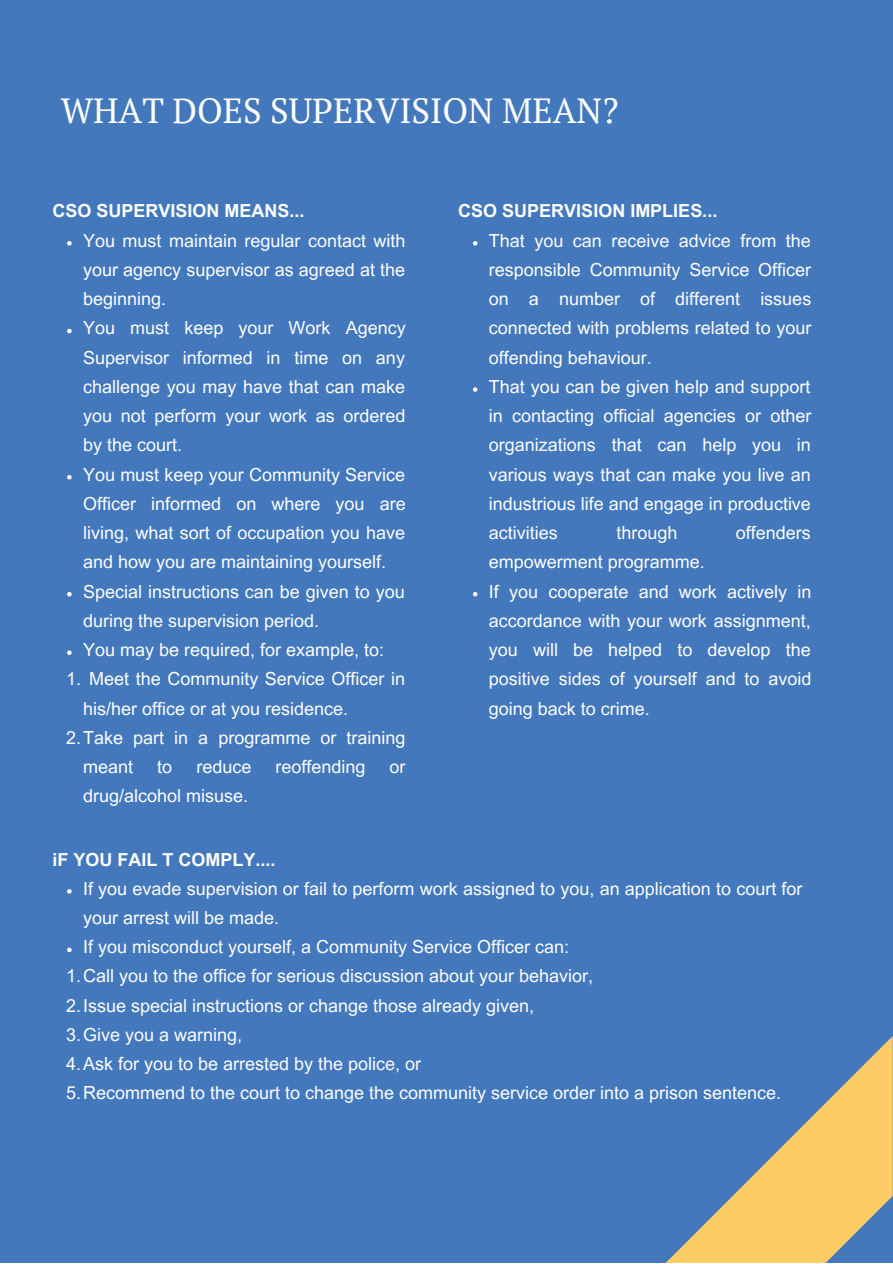
<style>
.page{position:relative;width:893px;height:1264px;background:#fff}
.page>*{position:absolute;margin:0;border:0;box-sizing:border-box;transform-origin:0 0}
.t1{font:34.8px "PT Serif";color:#fff}
.t2{font:18px/29.2px "Arial MT Pro";color:#fff;text-align:justify}
.t3{font:700 18px "Arial MT Pro";color:#fff}
</style>
<div class="page">
<div style="left:0;top:0;width:892px;height:1262px;background:#4378bc"></div>
<svg style="left:473px;top:241px;width:4px;height:4px"></svg>
<svg style="left:473px;top:387px;width:4px;height:5px"></svg>
<svg style="left:473px;top:592px;width:4px;height:4px"></svg>
<svg style="left:67px;top:241px;width:5px;height:4px"></svg>
<svg style="left:67px;top:329px;width:5px;height:4px"></svg>
<svg style="left:67px;top:475px;width:5px;height:4px"></svg>
<svg style="left:67px;top:592px;width:5px;height:4px"></svg>
<svg style="left:67px;top:650px;width:5px;height:5px"></svg>
<svg style="left:67px;top:889px;width:5px;height:4px"></svg>
<svg style="left:67px;top:947px;width:5px;height:5px"></svg>
<svg style="left:666px;top:1037px;width:226px;height:225px"></svg>
<p class="t1" style="left:61px;top:87px;width:559px">WHAT DOES SUPERVISION MEAN?</p>
<p class="t3" style="left:52px;top:204px;width:253px">CSO SUPERVISION MEANS...</p>
<p class="t2" style="left:83px;top:228px;width:324px">You must maintain regular contact with your agency supervisor as agreed at the beginning.</p>
<p class="t2" style="left:83px;top:316px;width:324px">You must keep your Work Agency Supervisor informed in time on any challenge you may have that can make you not perform your work as ordered by the court.</p>
<p class="t2" style="left:83px;top:462px;width:324px">You must keep your Community Service Officer informed on where you are living, what sort of occupation you have and how you are maintaining yourself.</p>
<p class="t2" style="left:83px;top:579px;width:323px">Special instructions can be given to you during the supervision period.</p>
<p class="t2" style="left:83px;top:637px;width:302px">You may be required, for example, to:</p>
<p class="t2" style="left:83px;top:666px;width:323px;text-indent:-17px">1. Meet the Community Service Officer in his/her office or at you residence.</p>
<p class="t2" style="left:83px;top:725px;width:324px;text-indent:-17px">2.Take part in a programme or training meant</p>
<p class="t2" style="left:157px;top:754px;width:16px">to</p>
<p class="t2" style="left:196px;top:754px;width:56px">reduce</p>
<p class="t2" style="left:275px;top:754px;width:91px">reoffending</p>
<p class="t2" style="left:389px;top:754px;width:17px">or</p>
<p class="t2" style="left:83px;top:783px;width:166px">drug/alcohol misuse.</p>
<p class="t3" style="left:52px;top:852px;width:224px">iF YOU FAIL T COMPLY....</p>
<p class="t3" style="left:458px;top:204px;width:260px">CSO SUPERVISION IMPLIES...</p>
<p class="t2" style="left:489px;top:228px;width:324px">That you can receive advice from the responsible Community Service Officer on a number of different issues connected with problems related to your offending behaviour.</p>
<p class="t2" style="left:489px;top:374px;width:324px">That you can be given help and support in contacting official agencies or other organizations that can help you in various ways that can make you live an industrious life and engage in productive activities</p>
<p class="t2" style="left:616px;top:520px;width:62px">through</p>
<p class="t2" style="left:735px;top:520px;width:76px">offenders</p>
<p class="t2" style="left:489px;top:549px;width:217px">empowerment programme.</p>
<p class="t2" style="left:489px;top:579px;width:324px">If you cooperate and work actively in accordance with your work assignment, you will be helped to develop the positive sides of yourself and to avoid going back to crime.</p>
<p class="t2" style="left:83px;top:876px;width:721px">If you evade supervision or fail to perform work assigned to you, an application to court for your arrest will be made.</p>
<p class="t2" style="left:83px;top:934px;width:487px">If you misconduct yourself, a Community Service Officer can:</p>
<p class="t2" style="left:66px;top:963px;width:528px">1.Call you to the office for serious discussion about your behavior,</p>
<p class="t2" style="left:66px;top:993px;width:469px">2.Issue special instructions or change those already given,</p>
<p class="t2" style="left:66px;top:1022px;width:177px">3.Give you a warning,</p>
<p class="t2" style="left:66px;top:1051px;width:356px">4.Ask for you to be arrested by the police, or</p>
<p class="t2" style="left:66px;top:1080px;width:716px">5.Recommend to the court to change the community service order into a prison sentence.</p>
</div>
